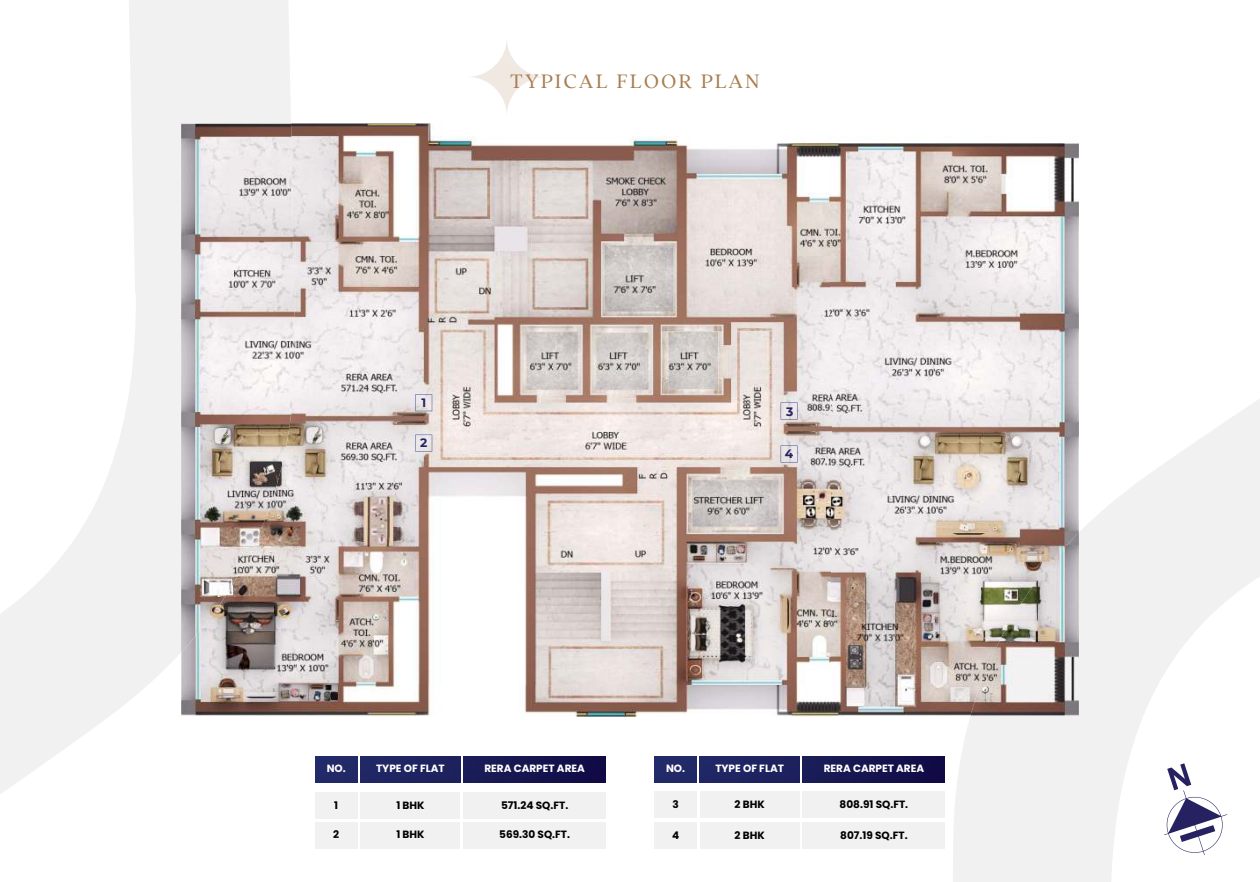
<style>
.page{position:relative;width:1260px;height:882px;background:#fff}
.page>*{position:absolute;margin:0;border:0;box-sizing:border-box;transform-origin:0 0}
.t1{font:300 21px "Addington CF";letter-spacing:.1em;color:#a87d51}
.t2{font:700 12.25px "Montserrat";color:#262261}
.t3{font:700 10.5px "Poppins";color:#000}
.t4{font:700 10.5px "Poppins";color:#fff}
</style>
<div class="page">
<svg style="left:467px;top:37px;width:79px;height:79px"></svg>
<svg style="left:953px;top:399px;width:307px;height:483px;fill:#f1f1f1"></svg>
<svg style="left:0;top:0;width:291px;height:794px"></svg>
<div style="left:361px;top:756px;width:99px;height:26px;background:#1f2561"></div>
<img style="left:315px;top:756px;width:43px;height:26px">
<img style="left:464px;top:756px;width:142px;height:26px">
<div style="left:361px;top:822px;width:99px;height:26px;background:#f1f1f1"></div>
<div style="left:464px;top:822px;width:142px;height:26px;background:#f1f1f1"></div>
<div style="left:361px;top:792px;width:99px;height:27px;background:#f1f1f1"></div>
<div style="left:464px;top:792px;width:142px;height:27px;background:#f1f1f1"></div>
<div style="left:315px;top:792px;width:43px;height:27px;background:#f1f1f1"></div>
<div style="left:315px;top:822px;width:43px;height:26px;background:#f1f1f1"></div>
<div style="left:700px;top:756px;width:99px;height:26px;background:#1f2462"></div>
<img style="left:654px;top:756px;width:42px;height:26px">
<img style="left:803px;top:756px;width:142px;height:26px">
<div style="left:700px;top:792px;width:99px;height:26px;background:#f1f1f1"></div>
<div style="left:803px;top:792px;width:142px;height:26px;background:#f1f1f1"></div>
<div style="left:700px;top:823px;width:99px;height:26px;background:#f1f1f1"></div>
<div style="left:803px;top:823px;width:142px;height:26px;background:#f1f1f1"></div>
<div style="left:654px;top:823px;width:43px;height:26px;background:#f1f1f1"></div>
<div style="left:654px;top:792px;width:43px;height:26px;background:#f1f1f1"></div>
<img style="left:296px;top:123px;width:535px;height:281px">
<img style="left:831px;top:137px;width:248px;height:298px">
<img style="left:274px;top:404px;width:558px;height:312px">
<img style="left:831px;top:435px;width:217px;height:188px">
<img style="left:1048px;top:435px;width:31px;height:98px">
<img style="left:243px;top:652px;width:31px;height:64px">
<img style="left:212px;top:652px;width:31px;height:64px">
<img style="left:181px;top:652px;width:31px;height:64px">
<img style="left:831px;top:623px;width:139px;height:93px">
<img style="left:970px;top:533px;width:109px;height:183px">
<img style="left:181px;top:123px;width:115px;height:529px">
<svg style="left:415px;top:394px;width:17px;height:17px"></svg>
<svg style="left:415px;top:435px;width:17px;height:17px"></svg>
<svg style="left:781px;top:403px;width:17px;height:16px"></svg>
<svg style="left:781px;top:446px;width:17px;height:16px"></svg>
<svg style="left:1164px;top:763px;width:63px;height:92px"></svg>
<h1 class="t1" style="left:510px;top:71px;width:251px">TYPICAL FLOOR PLAN</h1>
<p class="t2" style="left:421px;top:396px;width:6px">1</p>
<p class="t2" style="left:420px;top:436px;width:9px">2</p>
<p class="t2" style="left:786px;top:404px;width:9px">3</p>
<p class="t2" style="left:785px;top:447px;width:10px">4</p>
<p class="t4" style="left:327px;top:765px;width:21px">NO.</p>
<p class="t4" style="left:376px;top:765px;width:70px">TYPE OF FLAT</p>
<p class="t4" style="left:484px;top:765px;width:102px">RERA CARPET AREA</p>
<p class="t3" style="left:396px;top:801px;width:30px">1 BHK</p>
<p class="t3" style="left:501px;top:801px;width:69px">571.24 SQ.FT.</p>
<p class="t3" style="left:396px;top:831px;width:30px">1 BHK</p>
<p class="t3" style="left:499px;top:830px;width:72px">569.30 SQ.FT.</p>
<p class="t3" style="left:334px;top:801px;width:5px">1</p>
<p class="t3" style="left:333px;top:831px;width:7px">2</p>
<p class="t4" style="left:666px;top:765px;width:21px">NO.</p>
<p class="t4" style="left:715px;top:765px;width:70px">TYPE OF FLAT</p>
<p class="t4" style="left:824px;top:765px;width:102px">RERA CARPET AREA</p>
<p class="t3" style="left:735px;top:800px;width:32px">2 BHK</p>
<p class="t3" style="left:840px;top:800px;width:70px">808.91 SQ.FT.</p>
<p class="t3" style="left:735px;top:831px;width:32px">2 BHK</p>
<p class="t3" style="left:840px;top:831px;width:69px">807.19 SQ.FT.</p>
<p class="t3" style="left:672px;top:800px;width:8px">3</p>
<p class="t3" style="left:672px;top:831px;width:9px">4</p>
</div>
